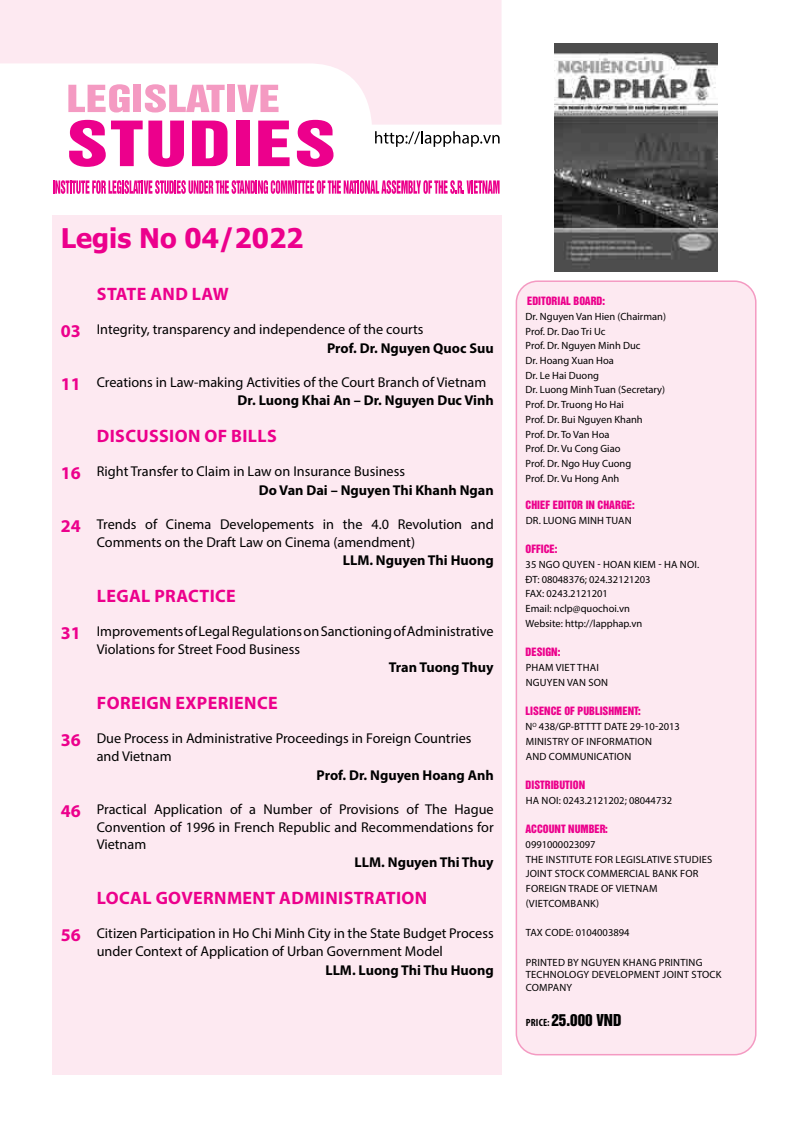
<style>
.page{position:relative;width:808px;height:1127px;background:#fff}
.page>*{position:absolute;margin:0;border:0;box-sizing:border-box;transform-origin:0 0}
.t1{font:700 27px "Tahoma";color:#ec008c}
.t2{font:700 18px "Myriad Pro";letter-spacing:.02em;color:#ec008c}
.t3{font:15px "UTM Helvet Ins";color:#000}
.t4{font:14.25px/17.9px "Myriad Pro";color:#000}
.t5{font:700 14.25px "Myriad Pro";color:#000}
.t6{font:10.5px/14.7px "Myriad Pro";color:#000}
.t7{font:10.5px/14.7px "Myriad Pro";letter-spacing:.02em;color:#000}
.t8{font:10.5px "UTM Helvet Ins";color:#ec008c}
.s1{font-weight:700;font-size:18px;color:#ec008c}
.s2{font-weight:700}
.s3{font-family:"Myriad Pro";font-weight:700;font-stretch:condensed;font-size:10.5px}
</style>
<div class="page">
<svg style="left:0;top:0;width:501px;height:125px;fill:#fde9f1"></svg>
<svg style="left:375px;top:131px;width:125px;height:16px"></svg>
<svg style="left:68px;top:84px;width:62px;height:28px"></svg>
<div style="left:133px;top:85px;width:8px;height:27px;background:#f49ac2"></div>
<svg style="left:145px;top:84px;width:80px;height:28px"></svg>
<div style="left:227px;top:85px;width:8px;height:27px;background:#f49ac2"></div>
<svg style="left:237px;top:85px;width:41px;height:27px"></svg>
<svg style="left:69px;top:120px;width:115px;height:47px"></svg>
<svg style="left:192px;top:121px;width:35px;height:45px;background:#ef2ca0"></svg>
<div style="left:236px;top:121px;width:14px;height:45px;background:#ec008c"></div>
<svg style="left:258px;top:121px;width:32px;height:45px"></svg>
<svg style="left:297px;top:120px;width:36px;height:47px"></svg>
<svg style="left:53px;top:180px;width:447px;height:14px"></svg>
<div style="left:52px;top:215px;width:450px;height:859px;background:#fde9f1"></div>
<div style="left:516px;top:281px;width:240px;height:773px;background:#fde9f1;border-radius:21px"></div>
<div style="left:516px;top:280px;width:240px;height:775px;border:2px solid #f49ac2;border-radius:21px"></div>
<img style="left:554px;top:43px;width:164px;height:228px">
<h1 class="t1" style="left:61px;top:220px;width:244px">Legis No 04/2022</h1>
<p class="t2" style="left:97px;top:282px;width:133px">STATE AND LAW</p>
<p class="t4" style="left:327px;top:320px;width:168px;line-height:18.6px;text-indent:-266px"><span class="s1">03</span> Integrity, transparency and independence of the courts<br><span class="s2">Prof. Dr. Nguyen Quoc Suu</span></p>
<p class="t4" style="left:238px;top:372px;width:258px;line-height:18.6px;text-indent:-177px"><span class="s1">11</span> Creations in Law-making Activities of the Court Branch of Vietnam<br><span class="s2">Dr. Luong Khai An – Dr. Nguyen Duc Vinh</span></p>
<p class="t2" style="left:97px;top:424px;width:181px">DISCUSSION OF BILLS</p>
<p class="t4" style="left:259px;top:462px;width:236px;line-height:18.6px;text-indent:-198px"><span class="s1">16</span> Right Transfer to Claim in Law on Insurance Business<br><span class="s2">Do Van Dai – Nguyen Thi Khanh Ngan</span></p>
<p class="t4" style="left:97px;top:515px;width:398px;text-indent:-36px"><span class="s1">24</span> Trends of Cinema Developements in the 4.0 Revolution and<br>Comments on the Draft Law on Cinema (amendment)</p>
<p class="t5" style="left:343px;top:551px;width:152px">LLM. Nguyen Thi Huong</p>
<p class="t2" style="left:97px;top:584px;width:140px">LEGAL PRACTICE</p>
<p class="t4" style="left:97px;top:622px;width:398px;text-indent:-36px"><span class="s1">31</span> Improvements of Legal Regulations on Sanctioning of Administrative<br>Violations for Street Food Business</p>
<p class="t5" style="left:389px;top:658px;width:106px">Tran Tuong Thuy</p>
<p class="t2" style="left:97px;top:691px;width:182px">FOREIGN EXPERIENCE</p>
<p class="t4" style="left:97px;top:729px;width:376px;text-indent:-36px"><span class="s1">36</span> Due Process in Administrative Proceedings in Foreign Countries and Vietnam</p>
<p class="t5" style="left:317px;top:765px;width:179px">Prof. Dr. Nguyen Hoang Anh</p>
<p class="t4" style="left:97px;top:800px;width:398px;text-align:justify;text-indent:-36px"><span class="s1">46</span> Practical Application of a Number of Provisions of The Hague Convention of 1996 in French Republic and Recommendations for Vietnam</p>
<p class="t5" style="left:355px;top:853px;width:141px">LLM. Nguyen Thi Thuy</p>
<p class="t2" style="left:97px;top:886px;width:332px">LOCAL GOVERNMENT ADMINISTRATION</p>
<p class="t4" style="left:97px;top:924px;width:398px;text-indent:-36px"><span class="s1">56</span> Citizen Participation in Ho Chi Minh City in the State Budget Process under Context of Application of Urban Government Model</p>
<p class="t5" style="left:325px;top:960px;width:170px">LLM. Luong Thi Thu Huong</p>
<p class="t8" style="left:527px;top:292px;width:79px">EDITORIAL BOARD:</p>
<p class="t6" style="left:526px;top:309px;width:142px">Dr. Nguyen Van Hien (Chairman)<br>Prof. Dr. Dao Tri Uc<br>Prof. Dr. Nguyen Minh Duc<br>Dr. Hoang Xuan Hoa<br>Dr. Le Hai Duong<br>Dr. Luong Minh Tuan (Secretary)<br>Prof. Dr. Truong Ho Hai<br>Prof. Dr. Bui Nguyen Khanh<br>Prof. Dr. To Van Hoa<br>Prof. Dr. Vu Cong Giao<br>Prof. Dr. Ngo Huy Cuong<br>Prof. Dr. Vu Hong Anh</p>
<p class="t8" style="left:526px;top:496px;width:111px">CHIEF EDITOR IN CHARGE:</p>
<p class="t7" style="left:526px;top:513px;width:107px">DR. LUONG MINH TUAN</p>
<p class="t8" style="left:526px;top:540px;width:33px">OFFICE:</p>
<p class="t6" style="left:526px;top:557px;width:175px">35 NGO QUYEN - HOAN KIEM - HA NOI.<br>ĐT: 08048376; 024.32121203<br>FAX: 0243.2121201<br>Email: nclp@quochoi.vn<br>Website: http://lapphap.vn</p>
<p class="t8" style="left:526px;top:644px;width:36px">DESIGN:</p>
<p class="t7" style="left:526px;top:660px;width:84px">PHAM VIET THAI<br>NGUYEN VAN SON</p>
<p class="t8" style="left:526px;top:702px;width:117px">LISENCE OF PUBLISHMENT:</p>
<p class="t7" style="left:526px;top:719px;width:156px">N<sup>O</sup> 438/GP-BTTTT DATE 29-10-2013<br>MINISTRY OF INFORMATION<br>AND COMMUNICATION</p>
<p class="t8" style="left:526px;top:776px;width:61px">DISTRIBUTION</p>
<p class="t6" style="left:526px;top:793px;width:148px">HA NOI: 0243.2121202; 08044732</p>
<p class="t8" style="left:526px;top:820px;width:84px">ACCOUNT NUMBER:</p>
<p class="t7" style="left:526px;top:837px;width:188px">0991000023097<br>THE INSTITUTE FOR LEGISLATIVE STUDIES<br>JOINT STOCK COMMERCIAL BANK FOR<br>FOREIGN TRADE OF VIETNAM (VIETCOMBANK)</p>
<p class="t6" style="left:526px;top:925px;width:105px">TAX CODE: 0104003894</p>
<p class="t7" style="left:526px;top:956px;width:197px;line-height:12.6px">PRINTED BY NGUYEN KHANG PRINTING<br>TECHNOLOGY DEVELOPMENT JOINT STOCK<br>COMPANY</p>
<p class="t3" style="left:526px;top:1007px;width:97px"><span class="s3">PRICE:</span> 25.000 VND</p>
</div>
